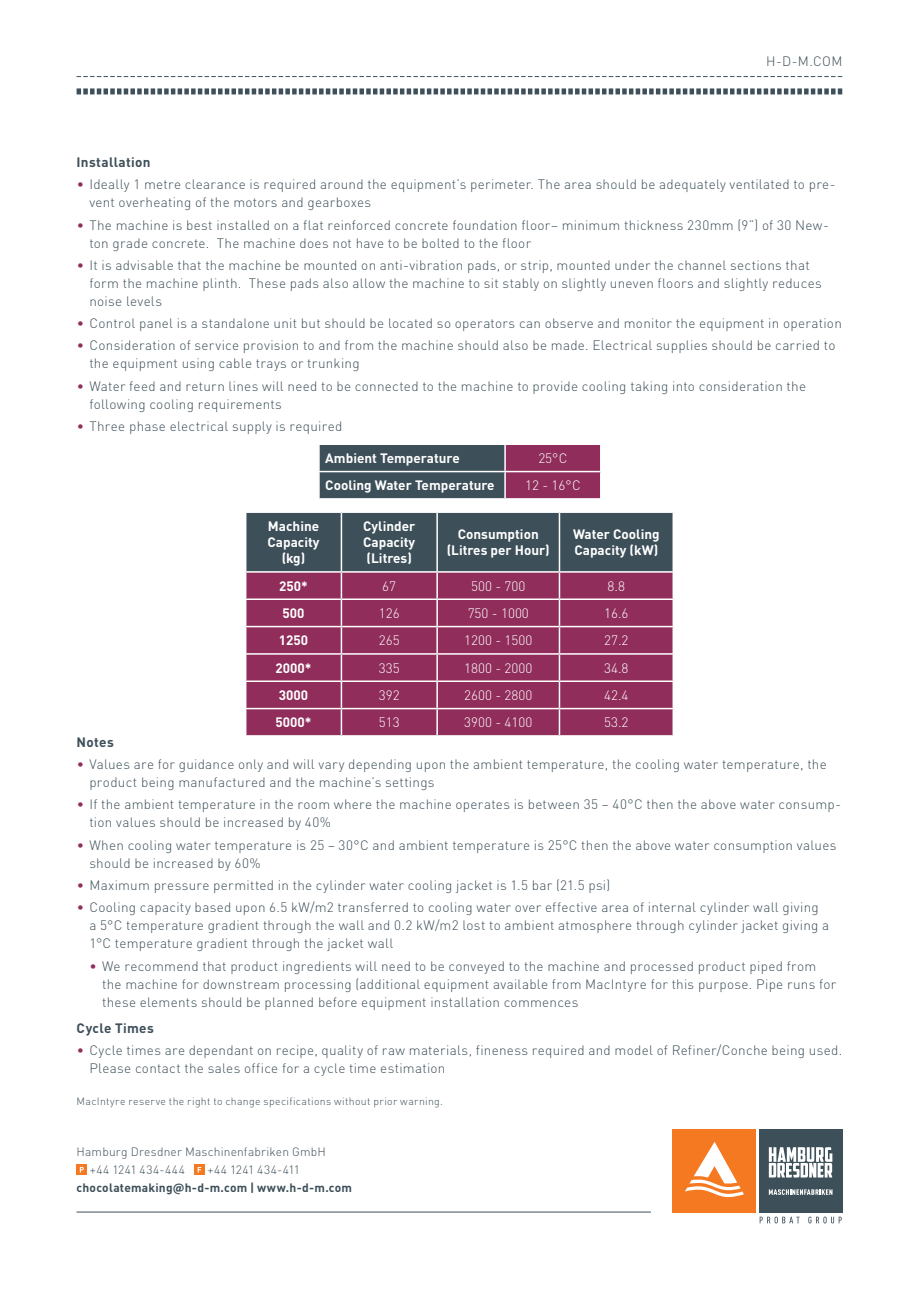
<style>
.page{position:relative;width:919px;height:1289px;background:#fff}
.page>*{position:absolute;margin:0;border:0;box-sizing:border-box;transform-origin:0 0}
.t1{font:300 13.5px/18px "DINOT";letter-spacing:.02em;color:#3d4f59}
.t2{font:700 13.5px/16.2px "DINOT";color:#fff;text-align:center}
.t3{font:300 13.5px "DINOT";color:#fff}
.t4{font:700 13.5px "DINOT";letter-spacing:.025em;color:#3d4f59}
.t5{font:300 12px/18px "DINOT";letter-spacing:.015em;color:#3d4f59}
.t6{font:700 12px "DINOT";letter-spacing:.015em;color:#3d4f59}
.t7{font:300 12px "DINOT";letter-spacing:-.005em;color:#3d4f59}
.t8{font:300 10.5px "DINOT";letter-spacing:.03em;color:#3d4f59}
.s1{color:#902d5a}
</style>
<div class="page">
<svg style="left:77px;top:76px;width:765px;height:1px"></svg>
<svg style="left:77px;top:88px;width:765px;height:6px"></svg>
<hr style="left:77px;top:1211px;width:574px;height:1px;background:#3d4f59">
<div style="left:758px;top:1128px;width:84px;height:84px;background:#3d4f59"></div>
<svg style="left:768px;top:1147px;width:64px;height:30px"></svg>
<svg style="left:768px;top:1189px;width:64px;height:5px"></svg>
<div style="left:672px;top:1128px;width:83px;height:84px;background:#f47921"></div>
<svg style="left:685px;top:1142px;width:59px;height:55px"></svg>
<svg style="left:759px;top:1216px;width:40px;height:7px"></svg>
<svg style="left:808px;top:1216px;width:33px;height:7px"></svg>
<svg style="left:77px;top:1164px;width:10px;height:10px"></svg>
<svg style="left:80px;top:1166px;width:4px;height:6px"></svg>
<svg style="left:194px;top:1164px;width:10px;height:10px"></svg>
<svg style="left:198px;top:1166px;width:3px;height:6px"></svg>
<svg style="left:245px;top:512px;width:428px;height:223px;background:#804162"></svg>
<hr style="left:341px;top:707px;width:96px;height:2px;background:#fff">
<hr style="left:340px;top:709px;width:2px;height:26px;background:#fff">
<hr style="left:437px;top:707px;width:122px;height:2px;background:#fff">
<hr style="left:436px;top:709px;width:2px;height:26px;background:#fff">
<hr style="left:559px;top:707px;width:115px;height:2px;background:#fff">
<hr style="left:558px;top:709px;width:2px;height:26px;background:#fff">
<hr style="left:672px;top:709px;width:2px;height:26px;background:#fff">
<svg style="left:319px;top:444px;width:282px;height:54px;background:#634f63"></svg>
<p class="t1" style="left:766px;top:52px;width:78px">H-D-M.COM</p>
<p class="t4" style="left:77px;top:153px;width:75px">Installation</p>
<p class="t1" style="left:89px;top:175px;width:747px;text-indent:-13px"><span class="s1">•</span> Ideally 1 metre clearance is required around the equipment’s perimeter. The area should be adequately ventilated to pre&shy;vent overheating of the motors and gearboxes</p>
<p class="t1" style="left:89px;top:216px;width:740px;text-indent:-13px"><span class="s1">•</span> The machine is best installed on a flat reinforced concrete foundation floor– minimum thickness 230mm (9”) of 30 New&shy;ton grade concrete. The machine does not have to be bolted to the floor</p>
<p class="t1" style="left:89px;top:256px;width:734px;text-indent:-13px"><span class="s1">•</span> It is advisable that the machine be mounted on anti-vibration pads, or strip, mounted under the channel sections that form the machine plinth. These pads also allow the machine to sit stably on slightly uneven floors and slightly reduces noise levels</p>
<p class="t1" style="left:77px;top:314px;width:766px"><span class="s1">•</span> Control panel is a standalone unit but should be located so operators can observe and monitor the equipment in operation</p>
<p class="t1" style="left:89px;top:336px;width:747px;text-indent:-13px"><span class="s1">•</span> Consideration of service provision to and from the machine should also be made. Electrical supplies should be carried to the equipment using cable trays or trunking</p>
<p class="t1" style="left:89px;top:376px;width:718px;text-indent:-13px"><span class="s1">•</span> Water feed and return lines will need to be connected to the machine to provide cooling taking into consideration the following cooling requirements</p>
<p class="t1" style="left:77px;top:417px;width:267px"><span class="s1">•</span> Three phase electrical supply is required</p>
<p class="t2" style="left:325px;top:449px;width:136px">Ambient Temperature</p>
<p class="t3" style="left:538px;top:450px;width:31px">25°C</p>
<p class="t2" style="left:325px;top:477px;width:171px">Cooling Water Temperature</p>
<p class="t3" style="left:525px;top:477px;width:57px">12 - 16°C</p>
<p class="t2" style="left:267px;top:517px;width:53px">Machine<br>Capacity (kg)</p>
<p class="t2" style="left:363px;top:517px;width:53px;text-align:justify">Cylinder Capacity (Litres)</p>
<p class="t2" style="left:446px;top:525px;width:105px">Consumption (Litres per Hour)</p>
<p class="t2" style="left:573px;top:525px;width:88px;text-align:left">Water Cooling<br>Capacity (kW)</p>
<p class="t2" style="left:279px;top:577px;width:30px">250*</p>
<p class="t3" style="left:382px;top:577px;width:15px">67</p>
<p class="t3" style="left:471px;top:577px;width:56px">500 - 700</p>
<p class="t3" style="left:607px;top:577px;width:19px">8.8</p>
<p class="t2" style="left:282px;top:604px;width:23px">500</p>
<p class="t3" style="left:379px;top:605px;width:22px">126</p>
<p class="t3" style="left:467px;top:605px;width:63px">750 - 1000</p>
<p class="t3" style="left:604px;top:605px;width:26px">16.6</p>
<p class="t2" style="left:279px;top:632px;width:31px">1250</p>
<p class="t3" style="left:379px;top:632px;width:22px">265</p>
<p class="t3" style="left:464px;top:632px;width:70px">1200 - 1500</p>
<p class="t3" style="left:604px;top:632px;width:26px">27.2</p>
<p class="t2" style="left:275px;top:659px;width:37px">2000*</p>
<p class="t3" style="left:379px;top:659px;width:22px">335</p>
<p class="t3" style="left:464px;top:659px;width:70px">1800 - 2000</p>
<p class="t3" style="left:604px;top:659px;width:26px">34.8</p>
<p class="t2" style="left:279px;top:686px;width:31px">3000</p>
<p class="t3" style="left:379px;top:687px;width:22px">392</p>
<p class="t3" style="left:464px;top:687px;width:70px">2600 - 2800</p>
<p class="t3" style="left:604px;top:687px;width:26px">42.4</p>
<p class="t2" style="left:275px;top:714px;width:37px">5000*</p>
<p class="t3" style="left:379px;top:714px;width:22px">513</p>
<p class="t3" style="left:464px;top:714px;width:70px">3900 - 4100</p>
<p class="t3" style="left:604px;top:714px;width:26px">53.2</p>
<p class="t4" style="left:77px;top:733px;width:39px">Notes</p>
<p class="t1" style="left:89px;top:755px;width:739px;text-indent:-13px"><span class="s1">•</span> Values are for guidance only and will vary depending upon the ambient temperature, the cooling water temperature, the product being manufactured and the machine’s settings</p>
<p class="t1" style="left:89px;top:795px;width:753px;text-indent:-13px"><span class="s1">•</span> If the ambient temperature in the room where the machine operates is between 35 – 40°C then the above water consump&shy;tion values should be increased by 40%</p>
<p class="t1" style="left:89px;top:835px;width:748px;text-indent:-13px"><span class="s1">•</span> When cooling water temperature is 25 – 30°C and ambient temperature is 25°C then the above water consumption values should be increased by 60%</p>
<p class="t1" style="left:77px;top:876px;width:535px"><span class="s1">•</span> Maximum pressure permitted in the cylinder water cooling jacket is 1.5 bar (21.5 psi)</p>
<p class="t1" style="left:89px;top:898px;width:741px;text-indent:-13px"><span class="s1">•</span> Cooling capacity based upon 6.5 kW/m2 transferred to cooling water over effective area of internal cylinder wall giving<br>a 5°C temperature gradient through the wall and 0.2 kW/m2 lost to ambient atmosphere through cylinder jacket giving a<br>1°C temperature gradient through the jacket wall</p>
<p class="t1" style="left:102px;top:956px;width:735px;text-indent:-13px"><span class="s1">•</span> We recommend that product ingredients will need to be conveyed to the machine and processed product piped from the machine for downstream processing (additional equipment available from MacIntyre for this purpose. Pipe runs for these elements should be planned before equipment installation commences</p>
<p class="t4" style="left:77px;top:1019px;width:79px">Cycle Times</p>
<p class="t1" style="left:89px;top:1041px;width:754px;text-indent:-13px"><span class="s1">•</span> Cycle times are dependant on recipe, quality of raw materials, fineness required and model of Refiner/Conche being used.<br>Please contact the sales office for a cycle time estimation</p>
<p class="t8" style="left:77px;top:1094px;width:368px">MacIntyre reserve the right to change specifications without prior warning.</p>
<p class="t5" style="left:90px;top:1142px;width:238px;text-indent:-13px">Hamburg Dresdner Maschinenfabriken GmbH +44 1241 434-444</p>
<p class="t7" style="left:207px;top:1162px;width:94px">+44 1241 434-411</p>
<p class="t6" style="left:77px;top:1179px;width:277px">chocolatemaking@h-d-m.com | www.h-d-m.com</p>
</div>
